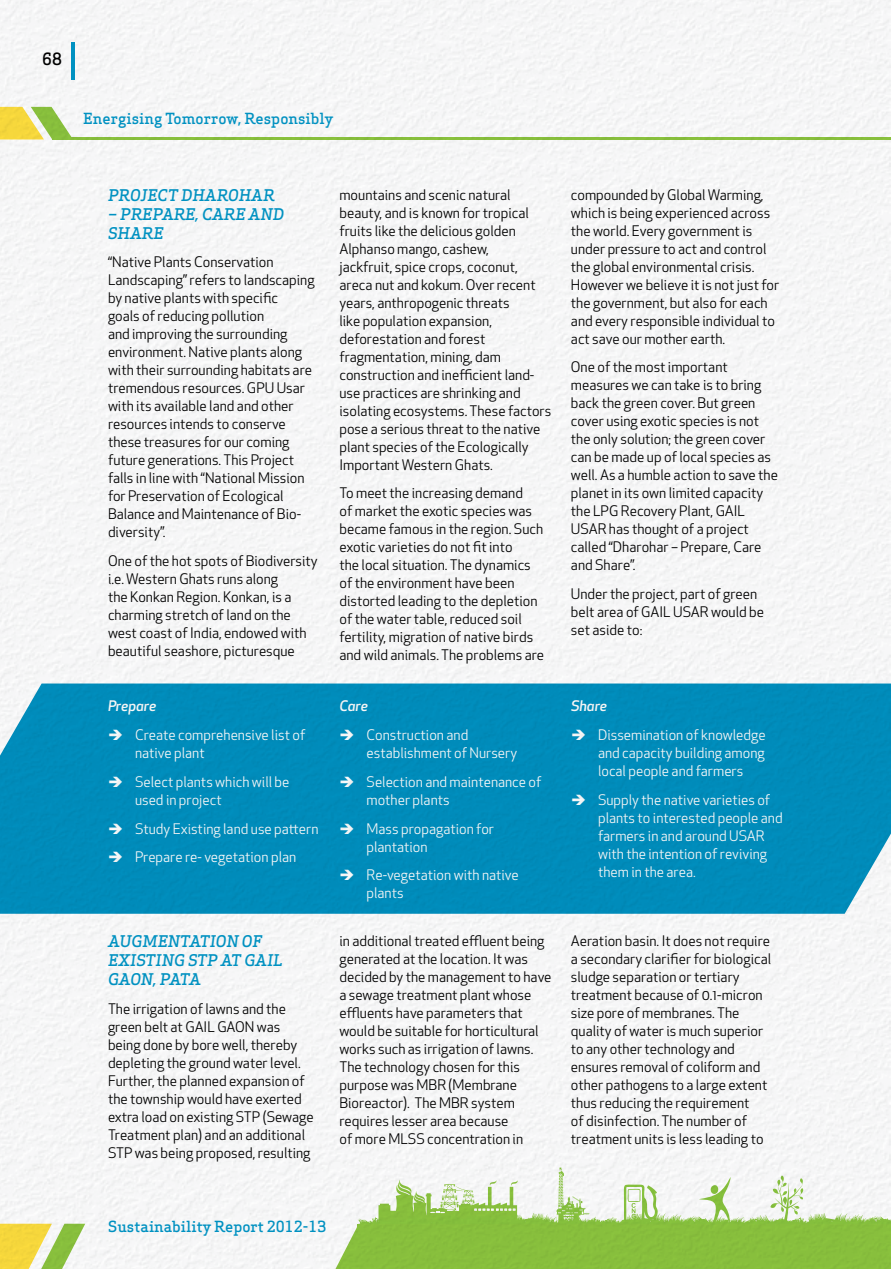
<style>
.page{position:relative;width:891px;height:1269px;background:#f6f6f7}
.page>*{position:absolute;margin:0;border:0;box-sizing:border-box;transform-origin:0 0}
.t1{font:500 16.5px "Apex Serif";color:#000}
.t2{font:italic 500 15.75px/18.9px "Apex Serif";color:#0091c1}
.t3{font:500 15px "Apex Serif";color:#0091c1}
.t4{font:14.25px/18px "Apex New";color:#000}
.t5{font:14.25px/18px "Apex New";color:#fff}
.t6{font:italic 500 14.25px "Apex New";color:#fff}
</style>
<div class="page">
<svg style="left:0;top:107px;width:73px;height:33px"></svg>
<hr style="left:52px;top:137px;width:839px;height:3px;background:#8dc63f">
<svg style="left:0;top:1224px;width:85px;height:45px"></svg>
<svg style="left:329px;top:1168px;width:562px;height:101px"></svg>
<hr style="left:71px;top:42px;width:3px;height:38px;background:#0091c1">
<div style="left:0;top:684px;width:891px;height:230px;background:#008bba"></div>
<svg style="left:109px;top:730px;width:13px;height:10px"></svg>
<svg style="left:109px;top:776px;width:13px;height:11px"></svg>
<svg style="left:109px;top:823px;width:13px;height:11px"></svg>
<svg style="left:109px;top:852px;width:13px;height:10px"></svg>
<svg style="left:341px;top:730px;width:13px;height:10px"></svg>
<svg style="left:341px;top:776px;width:13px;height:11px"></svg>
<svg style="left:341px;top:823px;width:13px;height:11px"></svg>
<svg style="left:341px;top:870px;width:13px;height:10px"></svg>
<svg style="left:572px;top:730px;width:13px;height:10px"></svg>
<svg style="left:572px;top:794px;width:13px;height:11px"></svg>
<p class="t1" style="left:42px;top:48px;width:21px">68</p>
<p class="t3" style="left:83px;top:109px;width:252px">Energising Tomorrow, Responsibly</p>
<p class="t2" style="left:108px;top:185px;width:22px">PROJECT</p>
<p class="t2" style="left:181px;top:185px;width:25px">DHAROHAR</p>
<p class="t2" style="left:108px;top:204px;width:35px">– PREPARE</p>
<p class="t2" style="left:195px;top:204px;width:29px">, CARE</p>
<p class="t2" style="left:249px;top:204px;width:35px">AND</p>
<p class="t2" style="left:108px;top:223px;width:23px">SHARE</p>
<p class="t4" style="left:108px;top:253px;width:208px">“Native Plants Conservation<br>Landscaping” refers to landscaping by native plants with specific<br>goals of reducing pollution<br>and improving the surrounding environment. Native plants along with their surrounding habitats are tremendous resources. GPU Usar with its available land and other resources intends to conserve these treasures for our coming future generations. This Project falls in line with “National Mission for Preservation of Ecological<br>Balance and Maintenance of Bio&shy;diversity”.</p>
<p class="t4" style="left:108px;top:552px;width:211px">One of the hot spots of Biodiversity i.e. Western Ghats runs along<br>the Konkan Region. Konkan, is a charming stretch of land on the west coast of India, endowed with beautiful seashore, picturesque</p>
<p class="t6" style="left:108px;top:697px;width:50px">Prepare</p>
<p class="t5" style="left:135px;top:726px;width:172px">Create comprehensive list of native plant</p>
<p class="t5" style="left:135px;top:773px;width:156px">Select plants which will be used in project</p>
<p class="t5" style="left:135px;top:814px;width:185px;line-height:28.8px">Study Existing land use pattern<br>Prepare re- vegetation plan</p>
<p class="t2" style="left:108px;top:932px;width:37px">AUGME</p>
<p class="t2" style="left:168px;top:932px;width:23px">NTATIO</p>
<p class="t2" style="left:226px;top:932px;width:27px">N OF</p>
<p class="t2" style="left:108px;top:951px;width:32px">EXISTI</p>
<p class="t2" style="left:108px;top:951px;width:176px;text-indent:54px">NG STP AT GAIL<br>GAON, PATA</p>
<p class="t4" style="left:108px;top:1000px;width:207px">The irrigation of lawns and the green belt at GAIL GAON was being done by bore well, thereby depleting the ground water level.<br>Further, the planned expansion of the township would have exerted extra load on existing STP (Sewage<br>Treatment plan) and an additional<br>STP was being proposed, resulting</p>
<p class="t4" style="left:339px;top:185px;width:213px">mountains and scenic natural beauty, and is known for tropical fruits like the delicious golden<br>Alphanso mango, cashew,<br>jackfruit, spice crops, coconut, areca nut and kokum. Over recent years, anthropogenic threats<br>like population expansion, deforestation and forest fragmentation, mining, dam construction and inefficient land&shy;use practices are shrinking and isolating ecosystems. These factors pose a serious threat to the native plant species of the Ecologically<br>Important Western Ghats.</p>
<p class="t4" style="left:339px;top:484px;width:206px">To meet the increasing demand<br>of market the exotic species was became famous in the region. Such exotic varieties do not fit into<br>the local situation. The dynamics of the environment have been distorted leading to the depletion of the water table, reduced soil fertility, migration of native birds and wild animals. The problems are</p>
<p class="t6" style="left:340px;top:697px;width:30px">Care</p>
<p class="t5" style="left:367px;top:726px;width:152px">Construction and establishment of Nursery</p>
<p class="t5" style="left:367px;top:773px;width:176px">Selection and maintenance of mother plants</p>
<p class="t5" style="left:367px;top:819px;width:129px">Mass propagation for plantation</p>
<p class="t5" style="left:367px;top:866px;width:154px">Re-vegetation with native plants</p>
<p class="t4" style="left:571px;top:185px;width:210px">compounded by Global Warming, which is being experienced across the world. Every government is under pressure to act and control the global environmental crisis.<br>However we believe it is not just for the government, but also for each and every responsible individual to act save our mother earth.</p>
<p class="t4" style="left:571px;top:358px;width:209px">One of the most important measures we can take is to bring back the green cover. But green cover using exotic species is not the only solution; the green cover can be made up of local species as well. As a humble action to save the planet in its own limited capacity the LPG Recovery Plant, GAIL<br>USAR has thought of a project called “Dharohar – Prepare, Care and Share”.</p>
<p class="t4" style="left:571px;top:585px;width:195px">Under the project, part of green belt area of GAIL USAR would be set aside to:</p>
<p class="t6" style="left:571px;top:697px;width:38px">Share</p>
<p class="t5" style="left:598px;top:726px;width:169px;text-align:justify">Dissemination of knowledge and capacity building among local people and farmers</p>
<p class="t5" style="left:598px;top:791px;width:186px">Supply the native varieties of plants to interested people and farmers in and around USAR with the intention of reviving them in the area.</p>
<p class="t4" style="left:339px;top:932px;width:214px">in additional treated effluent being generated at the location. It was decided by the management to have a sewage treatment plant whose effluents have parameters that would be suitable for horticultural works such as irrigation of lawns.<br>The technology chosen for this purpose was MBR (Membrane<br>Bioreactor). The MBR system requires lesser area because<br>of more MLSS concentration in</p>
<p class="t4" style="left:571px;top:932px;width:202px">Aeration basin. It does not require a secondary clarifier for biological sludge separation or tertiary treatment because of 0.1-micron size pore of membranes. The quality of water is much superior to any other technology and ensures removal of coliform and other pathogens to a large extent thus reducing the requirement<br>of disinfection. The number of treatment units is less leading to</p>
<p class="t3" style="left:108px;top:1217px;width:220px">Sustainability Report 2012-13</p>
</div>
